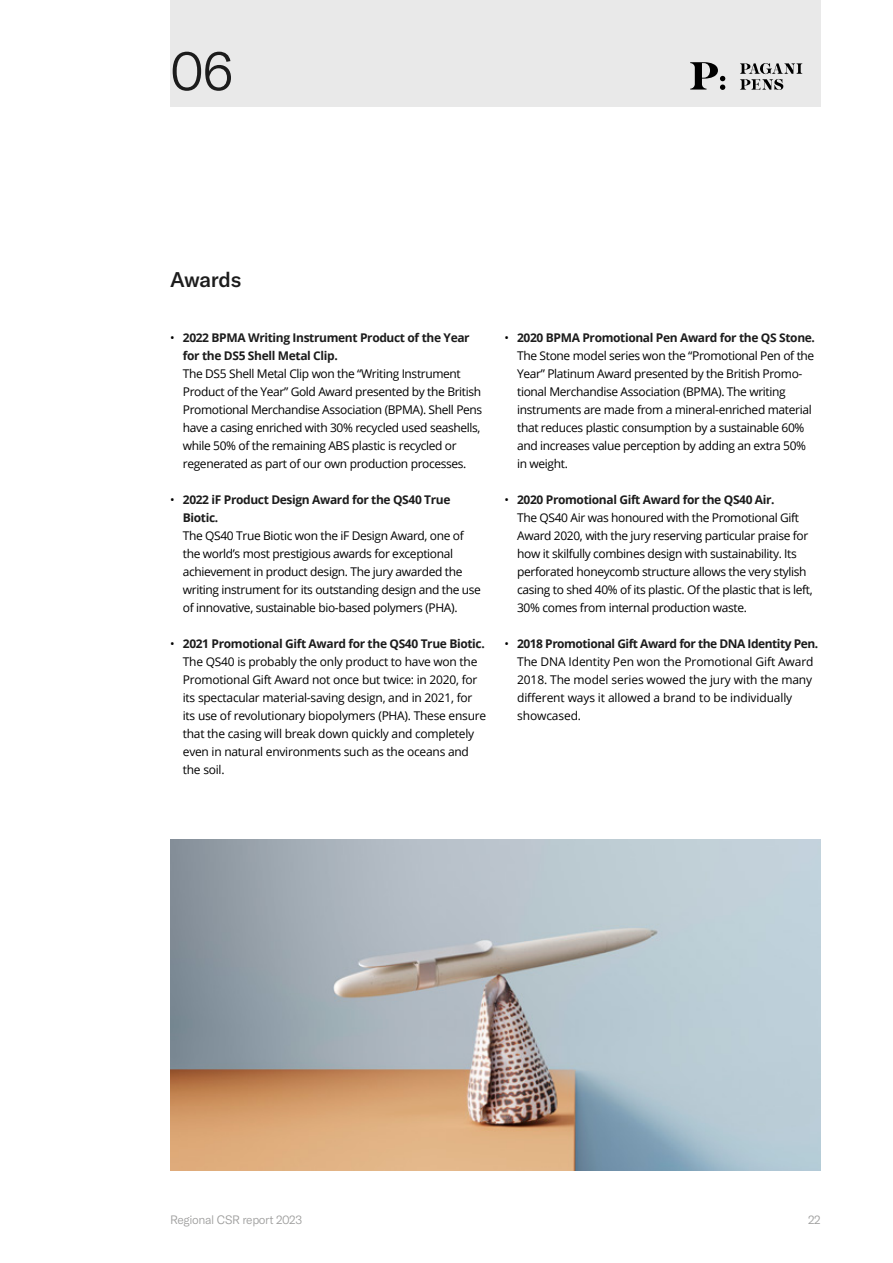
<style>
.page{position:relative;width:893px;height:1263px;background:#fff}
.page>*{position:absolute;margin:0;border:0;box-sizing:border-box;transform-origin:0 0}
.Numerazione_capitoli{font:300 54px "GT America";color:#1c1c1c}
.H2_sottotitoli{font:500 21px "GT America";letter-spacing:-.02em;color:#1c1c1c}
.t1{font:12px/18px "Open Sans";letter-spacing:-.03em;color:#000}
.t2{font:12px/18px "Open Sans";letter-spacing:-.01em;color:#000}
.t3{font:300 12px "GT America";letter-spacing:-.03em;color:#9d9d9c}
.s1{font-weight:700;color:#1c1c1c}
</style>
<div class="page">
<div style="left:170px;top:0;width:651px;height:106px;background:#e9e9e9"></div>
<svg style="left:690px;top:62px;width:35px;height:28px"></svg>
<svg style="left:740px;top:63px;width:62px;height:27px"></svg>
<img style="left:170px;top:839px;width:651px;height:331px">
<p class="Numerazione_capitoli" style="left:170px;top:39px;width:65px">06</p>
<p class="H2_sottotitoli" style="left:170px;top:266px;width:73px">Awards</p>
<p class="t1" style="left:183px;top:328px;width:301px;text-indent:-13px">• <span class="s1">2022 BPMA Writing Instrument Product of the Year for the DS5 Shell Metal Clip.<br></span>The DS5 Shell Metal Clip won the “Writing Instrument Product of the Year” Gold Award presented by the British Promotional Merchandise Association (BPMA). Shell Pens have a casing enriched with 30% recycled used seashells, while 50% of the remaining ABS plastic is recycled or regenerated as part of our own production processes.</p>
<p class="t1" style="left:183px;top:490px;width:300px;text-indent:-13px">• <span class="s1">2022 iF Product Design Award for the QS40 True Biotic.<br></span>The QS40 True Biotic won the iF Design Award, one of the world’s most prestigious awards for exceptional achievement in product design. The jury awarded the writing instrument for its outstanding design and the use of innovative, sustainable bio-based polymers (PHA).</p>
<p class="t1" style="left:183px;top:634px;width:305px;text-indent:-13px">• <span class="s1">2021 Promotional Gift Award for the QS40 True Biotic.<br></span>The QS40 is probably the only product to have won the Promotional Gift Award not once but twice: in 2020, for its spectacular material-saving design, and in 2021, for its use of revolutionary biopolymers (PHA). These ensure that the casing will break down quickly and completely even in natural environments such as the oceans and the soil.</p>
<p class="t1" style="left:517px;top:328px;width:299px;text-indent:-13px">• <span class="s1">2020 BPMA Promotional Pen Award for the QS Stone.<br></span>The Stone model series won the “Promotional Pen of the Year” Platinum Award presented by the British Promo&shy;tional Merchandise Association (BPMA). The writing instruments are made from a mineral-enriched material that reduces plastic consumption by a sustainable 60% and increases value perception by adding an extra 50% in weight.</p>
<p class="t1" style="left:517px;top:490px;width:297px;text-indent:-13px">• <span class="s1">2020 Promotional Gift Award for the QS40 Air.<br></span>The QS40 Air was honoured with the Promotional Gift Award 2020, with the jury reserving particular praise for how it skilfully combines design with sustainability. Its perforated honeycomb structure allows the very stylish casing to shed 40% of its plastic. Of the plastic that is left, 30% comes from internal production waste.</p>
<p class="t2" style="left:517px;top:634px;width:303px;text-indent:-13px">• <span class="s1">2018 Promotional Gift Award for the DNA Identity Pen.<br></span>The DNA Identity Pen won the Promotional Gift Award 2018. The model series wowed the jury with the many different ways it allowed a brand to be individually showcased.</p>
<p class="t3" style="left:170px;top:1213px;width:134px">Regional CSR report 2023</p>
<p class="t3" style="left:808px;top:1213px;width:14px">22</p>
</div>
